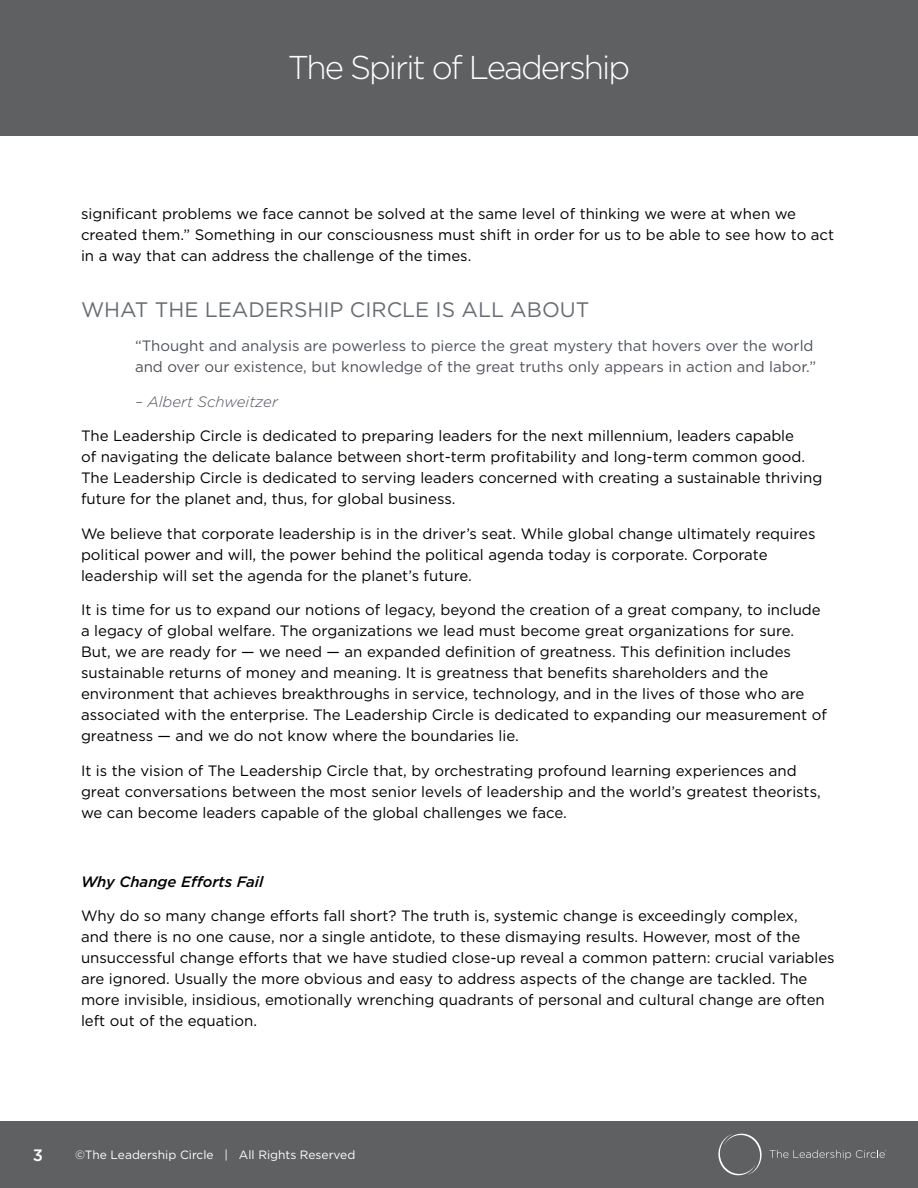
<style>
.page{position:relative;width:918px;height:1188px;background:#fff}
.page>*{position:absolute;margin:0;border:0;box-sizing:border-box;transform-origin:0 0}
.t1{font:300 33px "Gotham";letter-spacing:-.06em;color:#fff}
.t2{font:21px "Gotham";color:#686c74}
.t3{font:500 16.5px "Gotham";color:#fff}
.t4{font:15px/21px "Gotham";color:#000}
.t5{font:15px/21px "Gotham";color:#4d525a}
.t6{font:italic 500 15px "Gotham";color:#000}
.t7{font:italic 300 15px "Gotham";color:#4d525a}
.t8{font:12px "Gotham";color:#fff}
</style>
<div class="page">
<div style="left:0;top:0;width:918px;height:136px;background:#5f6062"></div>
<div style="left:0;top:1121px;width:918px;height:67px;background:#5f6062"></div>
<svg style="left:718px;top:1133px;width:44px;height:43px"></svg>
<svg style="left:770px;top:1150px;width:116px;height:10px"></svg>
<h1 class="t1" style="left:288px;top:47px;width:344px">The Spirit of Leadership</h1>
<p class="t4" style="left:81px;top:203px;width:755px">significant problems we face cannot be solved at the same level of thinking we were at when we created them.” Something in our consciousness must shift in order for us to be able to see how to act in a way that can address the challenge of the times.</p>
<h2 class="t2" style="left:81px;top:296px;width:510px">WHAT THE LEADERSHIP CIRCLE IS ALL ABOUT</h2>
<p class="t5" style="left:135px;top:335px;width:683px">“Thought and analysis are powerless to pierce the great mystery that hovers over the world and over our existence, but knowledge of the great truths only appears in action and labor.”</p>
<p class="t7" style="left:135px;top:392px;width:144px">– Albert Schweitzer</p>
<p class="t4" style="left:81px;top:425px;width:743px">The Leadership Circle is dedicated to preparing leaders for the next millennium, leaders capable<br>of navigating the delicate balance between short-term profitability and long-term common good.<br>The Leadership Circle is dedicated to serving leaders concerned with creating a sustainable thriving future for the planet and, thus, for global business.</p>
<p class="t4" style="left:81px;top:523px;width:736px">We believe that corporate leadership is in the driver’s seat. While global change ultimately requires political power and will, the power behind the political agenda today is corporate. Corporate leadership will set the agenda for the planet’s future.</p>
<p class="t4" style="left:81px;top:599px;width:747px">It is time for us to expand our notions of legacy, beyond the creation of a great company, to include a legacy of global welfare. The organizations we lead must become great organizations for sure.<br>But, we are ready for — we need — an expanded definition of greatness. This definition includes sustainable returns of money and meaning. It is greatness that benefits shareholders and the environment that achieves breakthroughs in service, technology, and in the lives of those who are associated with the enterprise. The Leadership Circle is dedicated to expanding our measurement of greatness — and we do not know where the boundaries lie.</p>
<p class="t4" style="left:81px;top:760px;width:741px">It is the vision of The Leadership Circle that, by orchestrating profound learning experiences and great conversations between the most senior levels of leadership and the world’s greatest theorists, we can become leaders capable of the global challenges we face.</p>
<p class="t6" style="left:81px;top:872px;width:184px">Why Change Efforts Fail</p>
<p class="t4" style="left:81px;top:905px;width:755px">Why do so many change efforts fall short? The truth is, systemic change is exceedingly complex,<br>and there is no one cause, nor a single antidote, to these dismaying results. However, most of the unsuccessful change efforts that we have studied close-up reveal a common pattern: crucial variables are ignored. Usually the more obvious and easy to address aspects of the change are tackled. The more invisible, insidious, emotionally wrenching quadrants of personal and cultural change are often left out of the equation.</p>
<p class="t3" style="left:33px;top:1144px;width:12px">3</p>
<p class="t8" style="left:75px;top:1147px;width:282px">©The Leadership Circle | All Rights Reserved</p>
</div>
